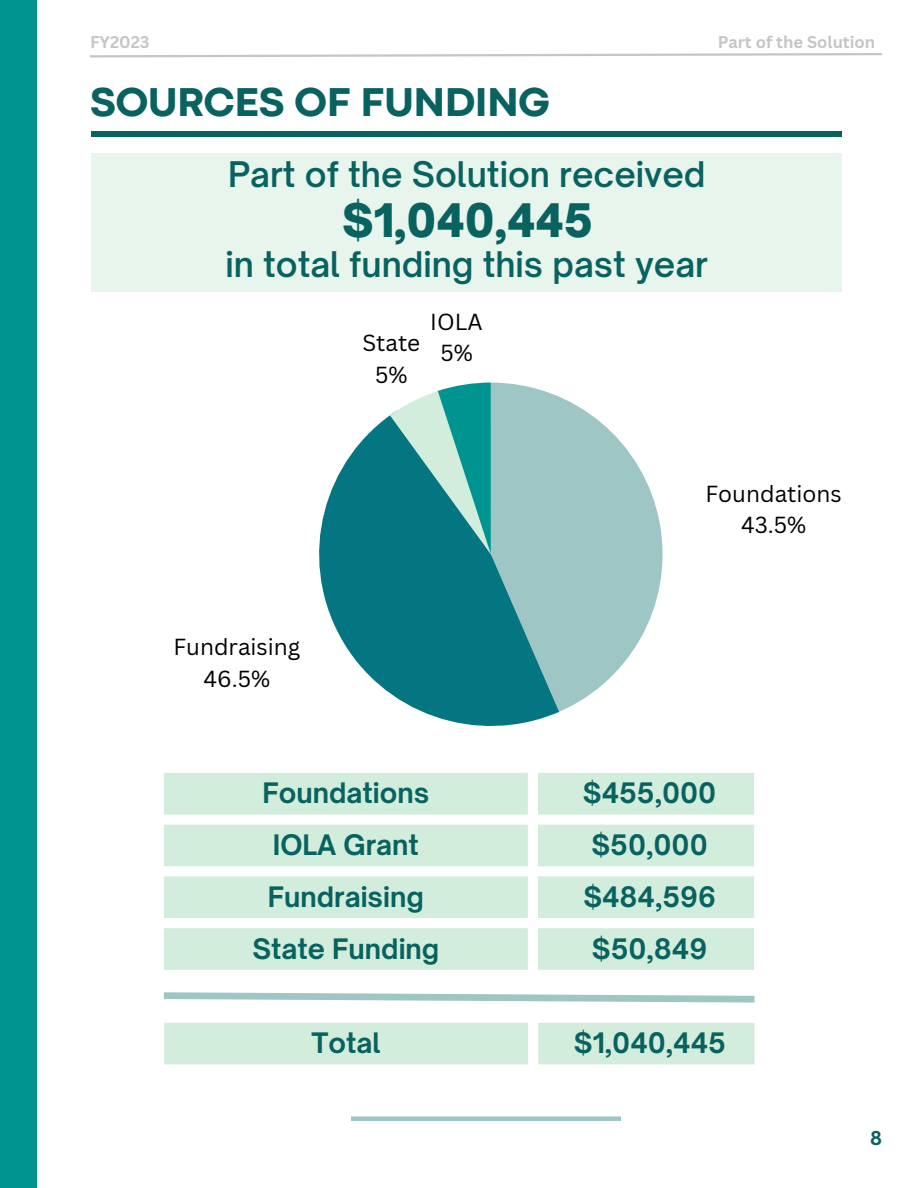
<style>
.page{position:relative;width:918px;height:1188px;background:#fff}
.page>*{position:absolute;margin:0;border:0;box-sizing:border-box;transform-origin:0 0}
.t1{font:900 44.25px "Open Sauce One";color:#08625f}
.t2{font:800 42px "Codec Pro";color:#08625f}
.t3{font:600 33.75px "Open Sauce One";color:#08625f}
.t4{font:700 27px "Open Sauce One";color:#08625f}
.t5{font:22.65px "Canva Sans";color:#000}
.t6{font:700 19.5px "Canva Sans";color:#08625f}
.t7{font:700 16.5px "Canva Sans";color:#c3c5c6}
</style>
<div class="page">
<div style="left:0;top:0;width:37px;height:1188px;background:#009490"></div>
<div style="left:92px;top:131px;width:750px;height:5px;background:#08625f"></div>
<svg style="left:90px;top:53px;width:792px;height:5px"></svg>
<svg style="left:164px;top:773px;width:590px;height:197px;fill:#d3eddd"></svg>
<svg style="left:163px;top:992px;width:592px;height:11px"></svg>
<svg style="left:491px;top:383px;width:172px;height:329px;fill:#9dc6c5"></svg>
<svg style="left:319px;top:410px;width:240px;height:316px;fill:#037682"></svg>
<svg style="left:390px;top:383px;width:101px;height:171px;background:#49a6a5"></svg>
<div style="left:164px;top:1023px;width:590px;height:41px;background:#d3eddd"></div>
<div style="left:92px;top:153px;width:750px;height:139px;background:#e7f5ec"></div>
<div style="left:351px;top:1116px;width:270px;height:5px;background:#9dc6c5"></div>
<p class="t7" style="left:90px;top:31px;width:61px">FY2023</p>
<p class="t7" style="left:718px;top:31px;width:159px">Part of the Solution</p>
<p class="t2" style="left:90px;top:87px;width:461px">SOURCES OF FUNDING</p>
<p class="t3" style="left:228px;top:153px;width:479px">Part of the Solution received</p>
<p class="t1" style="left:342px;top:193px;width:252px">$1,040,445</p>
<p class="t3" style="left:225px;top:243px;width:484px">in total funding this past year</p>
<p class="t5" style="left:362px;top:327px;width:59px">State</p>
<p class="t5" style="left:375px;top:358px;width:34px">5%</p>
<p class="t5" style="left:430px;top:306px;width:54px">IOLA</p>
<p class="t5" style="left:440px;top:337px;width:34px">5%</p>
<p class="t5" style="left:173px;top:631px;width:128px">Fundraising</p>
<p class="t5" style="left:204px;top:662px;width:68px">46.5%</p>
<p class="t5" style="left:706px;top:478px;width:138px">Foundations</p>
<p class="t5" style="left:741px;top:509px;width:67px">43.5%</p>
<p class="t4" style="left:263px;top:776px;width:168px">Foundations</p>
<p class="t4" style="left:583px;top:776px;width:135px">$455,000</p>
<p class="t4" style="left:273px;top:828px;width:148px">IOLA Grant</p>
<p class="t4" style="left:592px;top:828px;width:118px">$50,000</p>
<p class="t4" style="left:268px;top:880px;width:158px">Fundraising</p>
<p class="t4" style="left:583px;top:880px;width:134px">$484,596</p>
<p class="t4" style="left:252px;top:932px;width:189px">State Funding</p>
<p class="t4" style="left:592px;top:932px;width:117px">$50,849</p>
<p class="t4" style="left:312px;top:1026px;width:71px">Total</p>
<p class="t4" style="left:574px;top:1026px;width:154px">$1,040,445</p>
<p class="t6" style="left:870px;top:1124px;width:13px">8</p>
</div>
